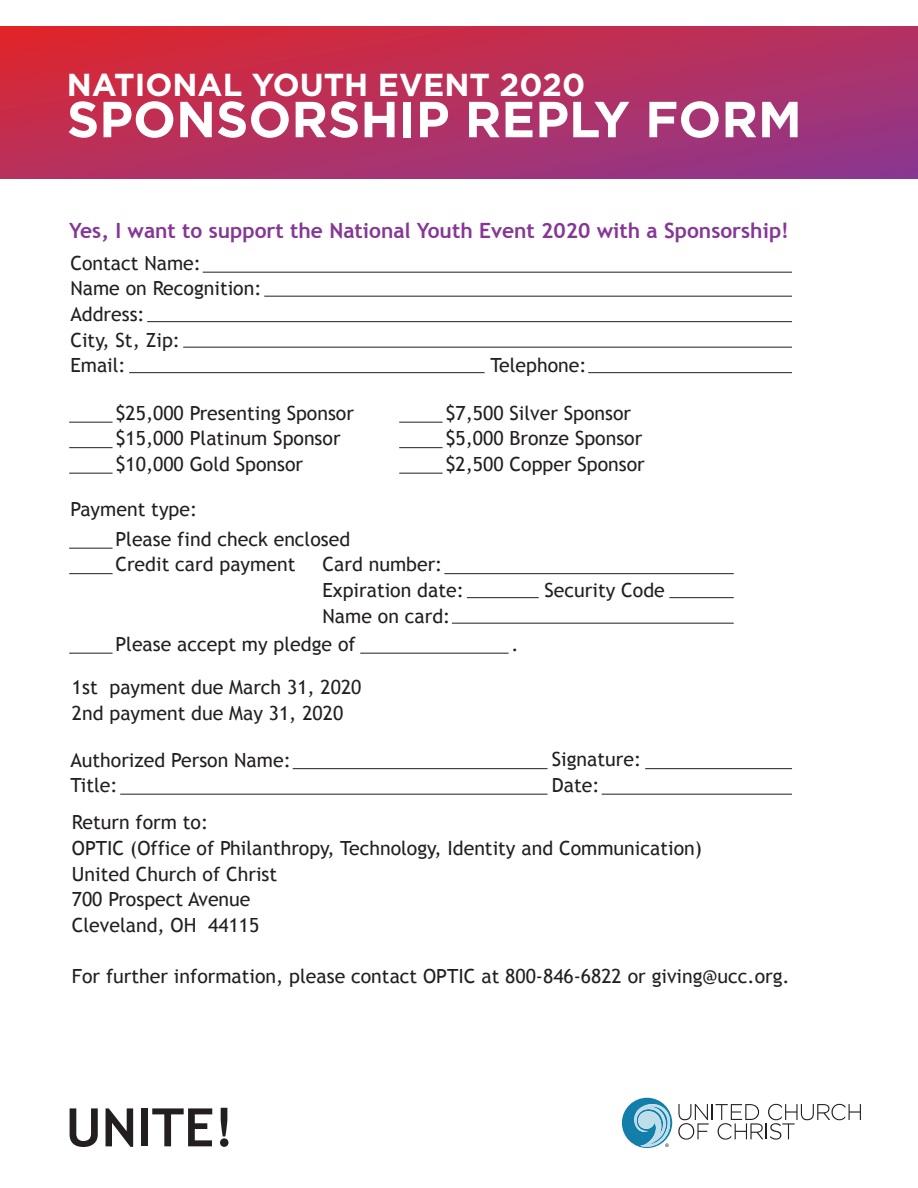
<style>
.page{position:relative;width:918px;height:1188px;background:#fff}
.page>*{position:absolute;margin:0;border:0;box-sizing:border-box;transform-origin:0 0}
.t1{font:700 52.95px "Trebuchet MS";color:#231f20}
.t2{font:700 50.55px "Gotham";color:#fff}
.t3{font:700 31.8px "Gotham";color:#fff}
.t4{font:700 21px "Trebuchet MS";color:#853795}
.t5{font:19.5px/25.5px "Trebuchet MS";color:#231f20}
</style>
<div class="page">
<svg style="left:678px;top:1104px;width:183px;height:36px"></svg>
<svg style="left:622px;top:1098px;width:50px;height:50px"></svg>
<svg style="left:0;top:26px;width:918px;height:153px;background:#b52f5e"></svg>
<hr style="left:203px;top:272px;width:589px;height:1px;background:#1e1f1e">
<hr style="left:264px;top:296px;width:528px;height:1px;background:#1e1f1e">
<hr style="left:147px;top:321px;width:645px;height:1px;background:#1e1f1e">
<hr style="left:183px;top:347px;width:609px;height:1px;background:#1e1f1e">
<hr style="left:588px;top:372px;width:204px;height:1px;background:#1e1f1e">
<hr style="left:129px;top:372px;width:356px;height:1px;background:#1e1f1e">
<hr style="left:69px;top:422px;width:44px;height:1px;background:#1e1f1e">
<hr style="left:69px;top:447px;width:44px;height:1px;background:#1e1f1e">
<hr style="left:69px;top:473px;width:44px;height:1px;background:#1e1f1e">
<hr style="left:399px;top:422px;width:44px;height:1px;background:#1e1f1e">
<hr style="left:399px;top:447px;width:44px;height:1px;background:#1e1f1e">
<hr style="left:69px;top:548px;width:44px;height:1px;background:#1e1f1e">
<hr style="left:69px;top:573px;width:44px;height:1px;background:#1e1f1e">
<hr style="left:444px;top:573px;width:290px;height:1px;background:#1e1f1e">
<hr style="left:467px;top:597px;width:72px;height:1px;background:#1e1f1e">
<hr style="left:452px;top:623px;width:282px;height:1px;background:#1e1f1e">
<hr style="left:669px;top:597px;width:65px;height:1px;background:#1e1f1e">
<hr style="left:69px;top:653px;width:44px;height:1px;background:#1e1f1e">
<hr style="left:360px;top:653px;width:149px;height:1px;background:#1e1f1e">
<hr style="left:293px;top:768px;width:255px;height:1px;background:#1e1f1e">
<hr style="left:120px;top:794px;width:428px;height:1px;background:#1e1f1e">
<hr style="left:645px;top:768px;width:147px;height:1px;background:#1e1f1e">
<hr style="left:602px;top:794px;width:190px;height:1px;background:#1e1f1e">
<hr style="left:399px;top:473px;width:44px;height:1px;background:#1e1f1e">
<h3 class="t3" style="left:67px;top:63px;width:520px">NATIONAL YOUTH EVENT 2020</h3>
<h2 class="t2" style="left:67px;top:86px;width:736px">SPONSORSHIP REPLY FORM</h2>
<p class="t4" style="left:69px;top:217px;width:721px">Yes, I want to support the National Youth Event 2020 with a Sponsorship!</p>
<p class="t5" style="left:70px;top:251px;width:193px">Contact Name:<br>Name on Recognition:<br>Address:<br>City, St, Zip:<br>Email:</p>
<p class="t5" style="left:490px;top:353px;width:98px">Telephone:</p>
<p class="t5" style="left:115px;top:401px;width:240px">$25,000 Presenting Sponsor $15,000 Platinum Sponsor $10,000 Gold Sponsor</p>
<p class="t5" style="left:445px;top:401px;width:201px">$7,500 Silver Sponsor $5,000 Bronze Sponsor $2,500 Copper Sponsor</p>
<p class="t5" style="left:70px;top:497px;width:128px">Payment type:</p>
<p class="t5" style="left:115px;top:527px;width:236px">Please find check enclosed<br>Credit card payment</p>
<p class="t5" style="left:323px;top:552px;width:143px">Card number:<br>Expiration date:<br>Name on card:</p>
<p class="t5" style="left:545px;top:578px;width:122px">Security Code</p>
<p class="t5" style="left:115px;top:632px;width:242px">Please accept my pledge of</p>
<p class="t5" style="left:511px;top:632px;width:9px">.</p>
<p class="t5" style="left:72px;top:675px;width:291px">1st payment due March 31, 2020<br>2nd payment due May 31, 2020</p>
<p class="t5" style="left:70px;top:747px;width:222px">Authorized Person Name:<br>Title:</p>
<p class="t5" style="left:552px;top:747px;width:91px">Signature:<br>Date:</p>
<p class="t5" style="left:72px;top:810px;width:632px">Return form to:<br>OPTIC (Office of Philanthropy, Technology, Identity and Communication)<br>United Church of Christ<br>700 Prospect Avenue<br>Cleveland, OH 44115</p>
<p class="t5" style="left:72px;top:963px;width:719px">For further information, please contact OPTIC at 800-846-6822 or giving@ucc.org.</p>
<h1 class="t1" style="left:66px;top:1094px;width:170px">UNITE!</h1>
</div>
